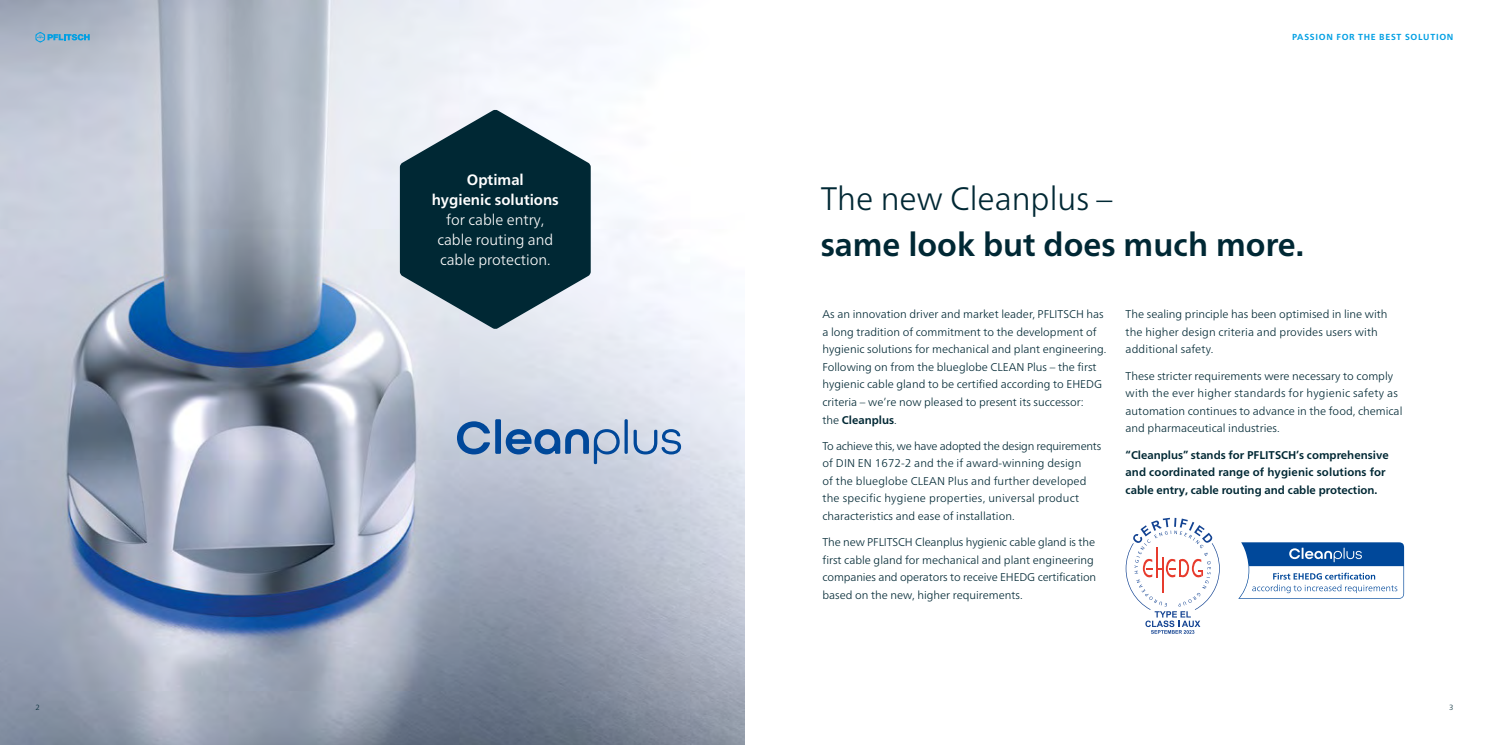
<style>
.page{position:relative;width:1489px;height:745px;background:#fff}
.page>*{position:absolute;margin:0;border:0;box-sizing:border-box;transform-origin:0 0}
.t1{font:700 32.5px "Frutiger Neue LT Pro";color:#002834}
.t2{font:300 32.5px "Frutiger Neue LT Pro";color:#002834}
.t3{font:300 15px/20px "Frutiger Neue LT Pro";color:#fff;text-align:center}
.t4{font:700 15px/20px "Frutiger Neue LT Pro";color:#fff;text-align:center}
.t5{font:300 11.25px/17.5px "Frutiger Neue LT Pro";color:#002834}
.t6{font:700 11.25px/17.5px "Frutiger Neue LT Pro";color:#002834}
.t7{font:700 8.75px "Frutiger Neue LT Pro";letter-spacing:.08em;color:#009fe3}
.t8{font:300 7.5px "Frutiger Neue LT Pro";color:#002834}
.s1{font-weight:700}
</style>
<div class="page">
<img style="left:0;top:0;width:744px;height:744px">
<svg style="left:35px;top:32px;width:55px;height:10px"></svg>
<svg style="left:400px;top:110px;width:190px;height:219px"></svg>
<svg style="left:457px;top:421px;width:33px;height:33px"></svg>
<div style="left:495px;top:419px;width:6px;height:34px;background:#00489a"></div>
<svg style="left:633px;top:429px;width:48px;height:25px"></svg>
<hr style="left:624px;top:419px;width:3px;height:34px;background:#00489a">
<svg style="left:505px;top:429px;width:114px;height:35px"></svg>
<svg style="left:1125px;top:517px;width:94px;height:116px"></svg>
<svg style="left:1239px;top:542px;width:164px;height:56px"></svg>
<p class="t8" style="left:35px;top:701px;width:6px">2</p>
<h2 class="t4" style="left:431px;top:169px;width:129px">Optimal<br>hygienic solutions</h2>
<h2 class="t3" style="left:437px;top:209px;width:117px">for cable entry, cable routing and cable protection.</h2>
<p class="t7" style="left:1291px;top:32px;width:163px">PASSION FOR THE BEST SOLUTION</p>
<h1 class="t2" style="left:820px;top:178px;width:293px">The new Cleanplus –</h1>
<h1 class="t1" style="left:820px;top:225px;width:485px">same look but does much more.</h1>
<p class="t5" style="left:822px;top:305px;width:285px">As an innovation driver and market leader, PFLITSCH has a long tradition of commitment to the development of hygienic solutions for mechanical and plant engineering.<br>Following on from the blueglobe CLEAN Plus – the first hygienic cable gland to be certified according to EHEDG criteria – we’re now pleased to present its successor:<br>the <span class="s1">Cleanplus</span>.</p>
<p class="t5" style="left:822px;top:436px;width:280px">To achieve this, we have adopted the design requirements of DIN EN 1672-2 and the if award-winning design<br>of the blueglobe CLEAN Plus and further developed the specific hygiene properties, universal product characteristics and ease of installation.</p>
<p class="t5" style="left:822px;top:533px;width:275px">The new PFLITSCH Cleanplus hygienic cable gland is the first cable gland for mechanical and plant engineering companies and operators to receive EHEDG certification based on the new, higher requirements.</p>
<p class="t5" style="left:1125px;top:305px;width:263px">The sealing principle has been optimised in line with the higher design criteria and provides users with additional safety.</p>
<p class="t5" style="left:1125px;top:367px;width:278px">These stricter requirements were necessary to comply with the ever higher standards for hygienic safety as automation continues to advance in the food, chemical and pharmaceutical industries.</p>
<p class="t6" style="left:1125px;top:445px;width:264px">“Cleanplus” stands for PFLITSCH’s comprehensive and coordinated range of hygienic solutions for cable entry, cable routing and cable protection.</p>
<p class="t8" style="left:1448px;top:701px;width:6px">3</p>
</div>
